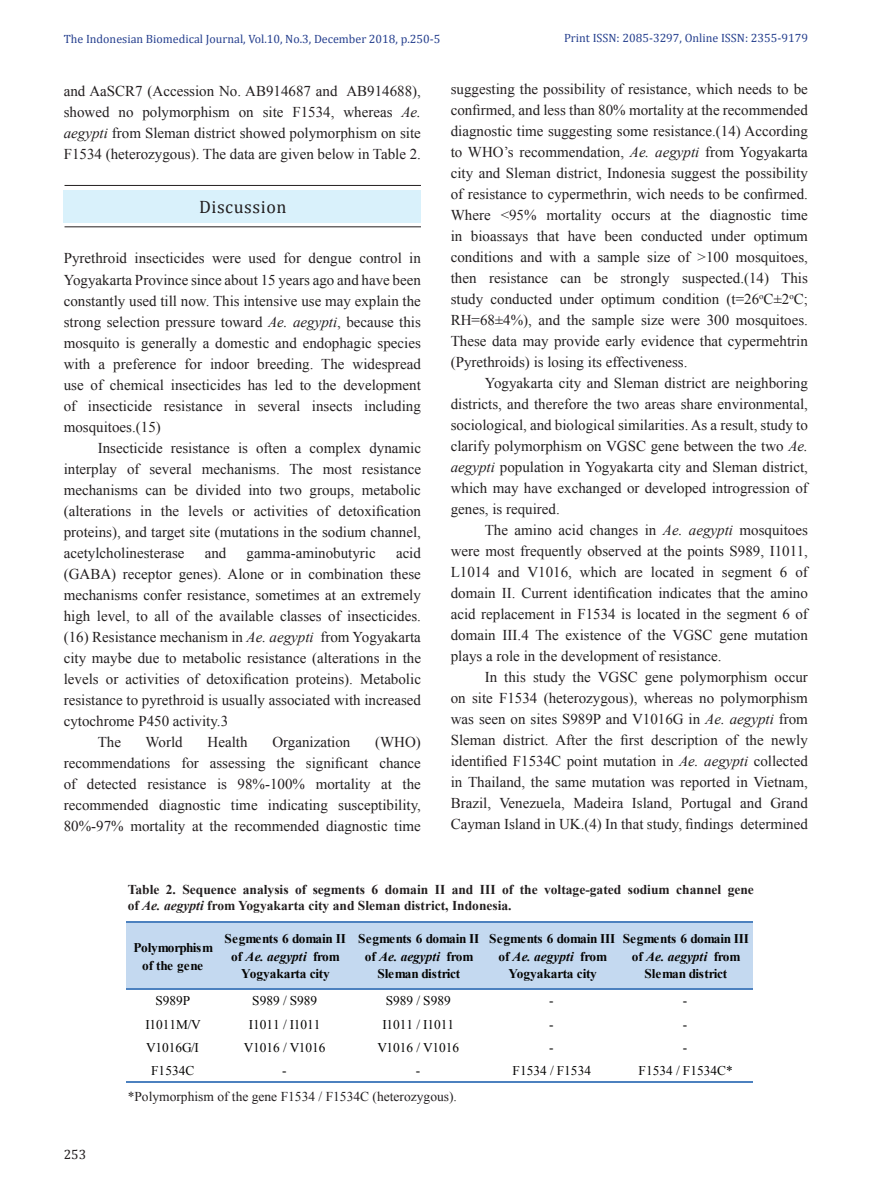
<style>
.page{position:relative;width:893px;height:1191px;background:#fff}
.page>*{position:absolute;margin:0;border:0;box-sizing:border-box;transform-origin:0 0}
.t1{font:18px "Cambria";letter-spacing:.03em;color:#231f20}
.t2{font:15px/21px "Times New Roman";color:#231f20;text-align:justify}
.t3{font:700 13.5px/16.5px "Times New Roman";color:#231f20}
.t4{font:13.5px "Times New Roman";color:#231f20}
.t5{font:13.5px "Cambria";color:#231f20}
.t6{font:700 13.35px/17.4px "Times New Roman";letter-spacing:-.015em;color:#050504;text-align:center}
.t7{font:13.35px "Times New Roman";color:#050504}
.t8{font:12px "Cambria";color:#253f8e}
.s1{font-style:italic}
</style>
<div class="page">
<hr style="left:65px;top:185px;width:356px;height:1px;background:#231f20">
<hr style="left:65px;top:226px;width:356px;height:1px;background:#231f20">
<div style="left:64px;top:190px;width:357px;height:33px;background:#d9f1fb"></div>
<div style="left:127px;top:922px;width:626px;height:67px;background:#c4d9f0"></div>
<hr style="left:127px;top:921px;width:626px;height:2px;background:#4c81bf">
<hr style="left:127px;top:988px;width:626px;height:1px;background:#4c81bf">
<hr style="left:127px;top:1081px;width:626px;height:1px;background:#4c81bf">
<p class="t8" style="left:64px;top:32px;width:378px">The Indonesian Biomedical Journal, Vol.10, No.3, December 2018, p.250-5</p>
<p class="t8" style="left:564px;top:31px;width:245px">Print ISSN: 2085-3297, Online ISSN: 2355-9179</p>
<p class="t2" style="left:64px;top:80px;width:359px">and AaSCR7 (Accession No. AB914687 and AB914688), showed no polymorphism on site F1534, whereas <span class="s1">Ae. aegypti</span> from Sleman district showed polymorphism on site F1534 (heterozygous). The data are given below in Table 2.</p>
<p class="t1" style="left:199px;top:196px;width:89px">Discussion</p>
<p class="t2" style="left:64px;top:247px;width:359px">Pyrethroid insecticides were used for dengue control in Yogyakarta Province since about 15 years ago and have been constantly used till now. This intensive use may explain the strong selection pressure toward <span class="s1">Ae. aegypti</span>, because this mosquito is generally a domestic and endophagic species with a preference for indoor breeding. The widespread use of chemical insecticides has led to the development of insecticide resistance in several insects including mosquitoes.(15)</p>
<p class="t2" style="left:64px;top:436px;width:359px;text-indent:34px">Insecticide resistance is often a complex dynamic interplay of several mechanisms. The most resistance mechanisms can be divided into two groups, metabolic (alterations in the levels or activities of detoxification proteins), and target site (mutations in the sodium channel, acetylcholinesterase</p>
<p class="t2" style="left:205px;top:541px;width:23px">and</p>
<p class="t2" style="left:247px;top:541px;width:131px">gamma-aminobutyric</p>
<p class="t2" style="left:396px;top:541px;width:26px">acid</p>
<p class="t2" style="left:64px;top:562px;width:359px">(GABA) receptor genes). Alone or in combination these</p>
<p class="t2" style="left:64px;top:583px;width:359px">mechanisms confer resistance, sometimes at an extremely</p>
<p class="t2" style="left:64px;top:604px;width:359px">high level, to all of the available classes of insecticides.</p>
<p class="t2" style="left:64px;top:625px;width:359px">(16) Resistance mechanism in <span class="s1">Ae. aegypti</span> from Yogyakarta</p>
<p class="t2" style="left:64px;top:646px;width:359px">city maybe due to metabolic resistance (alterations in the</p>
<p class="t2" style="left:64px;top:667px;width:359px">levels or activities of detoxification proteins). Metabolic</p>
<p class="t2" style="left:64px;top:688px;width:359px">resistance to pyrethroid is usually associated with increased</p>
<p class="t2" style="left:64px;top:709px;width:166px">cytochrome P450 activity.3</p>
<p class="t2" style="left:98px;top:730px;width:25px">The</p>
<p class="t2" style="left:146px;top:730px;width:39px">World</p>
<p class="t2" style="left:208px;top:730px;width:41px">Health</p>
<p class="t2" style="left:272px;top:730px;width:80px">Organization</p>
<p class="t2" style="left:64px;top:730px;width:359px;text-indent:311px">(WHO) recommendations for assessing the significant chance of detected resistance is 98%-100% mortality at the recommended diagnostic time indicating susceptibility, 80%-97% mortality at the recommended diagnostic time</p>
<p class="t2" style="left:451px;top:78px;width:359px">suggesting the possibility of resistance, which needs to be confirmed, and less than 80% mortality at the recommended diagnostic time suggesting some resistance.(14) According to WHO’s recommendation, <span class="s1">Ae. aegypti</span> from Yogyakarta city and Sleman district, Indonesia suggest the possibility of resistance to cypermethrin, wich needs to be confirmed.<br>Where &lt;95% mortality occurs at the diagnostic time in bioassays that have been conducted under optimum conditions and with a sample size of &gt;100 mosquitoes, then resistance can be strongly suspected.(14) This study conducted under optimum condition (t=26<sup>o</sup>C±2<sup>o</sup>C; RH=68±4%), and the sample size were 300 mosquitoes.<br>These data may provide early evidence that cypermehtrin (Pyrethroids) is losing its effectiveness.</p>
<p class="t2" style="left:451px;top:372px;width:359px;text-indent:34px">Yogyakarta city and Sleman district are neighboring districts, and therefore the two areas share environmental, sociological, and biological similarities. As a result, study to clarify polymorphism on VGSC gene between the two <span class="s1">Ae. aegypti</span> population in Yogyakarta city and Sleman district, which may have exchanged or developed introgression of genes, is required.</p>
<p class="t2" style="left:451px;top:519px;width:359px;text-indent:34px">The amino acid changes in <span class="s1">Ae. aegypti</span> mosquitoes were most frequently observed at the points S989, I1011, L1014 and V1016, which are located in segment 6 of domain II. Current identification indicates that the amino acid replacement in F1534 is located in the segment 6 of domain III.4 The existence of the VGSC gene mutation plays a role in the development of resistance.</p>
<p class="t2" style="left:451px;top:666px;width:359px;text-indent:34px">In this study the VGSC gene polymorphism occur on site F1534 (heterozygous), whereas no polymorphism was seen on sites S989P and V1016G in <span class="s1">Ae. aegypti</span> from Sleman district. After the first description of the newly identified F1534C point mutation in <span class="s1">Ae. aegypti</span> collected in Thailand, the same mutation was reported in Vietnam, Brazil, Venezuela, Madeira Island, Portugal and Grand Cayman Island in UK.(4) In that study, findings determined</p>
<p class="t3" style="left:128px;top:880px;width:628px">Table 2. Sequence analysis of segments 6 domain II and III of the voltage-gated sodium channel gene of <span class="s1">Ae. aegypti</span> from Yogyakarta city and Sleman district, Indonesia.</p>
<p class="t5" style="left:64px;top:1146px;width:24px">253</p>
<p class="t6" style="left:134px;top:938px;width:81px">Polymorphism of the gene</p>
<p class="t6" style="left:225px;top:929px;width:123px">Segments 6 domain II of <span class="s1">Ae. aegypti</span> from<br>Yogyakarta city</p>
<p class="t6" style="left:358px;top:929px;width:123px">Segments 6 domain II of <span class="s1">Ae. aegypti</span> from<br>Sleman district</p>
<p class="t6" style="left:489px;top:929px;width:128px">Segments 6 domain III of <span class="s1">Ae. aegypti</span> from<br>Yogyakarta city</p>
<p class="t6" style="left:623px;top:929px;width:128px">Segments 6 domain III of <span class="s1">Ae. aegypti</span> from<br>Sleman district</p>
<p class="t7" style="left:155px;top:991px;width:36px">S989P</p>
<p class="t7" style="left:252px;top:991px;width:67px">S989 / S989</p>
<p class="t7" style="left:386px;top:991px;width:67px">S989 / S989</p>
<p class="t7" style="left:549px;top:991px;width:6px">-</p>
<p class="t7" style="left:683px;top:991px;width:6px">-</p>
<p class="t7" style="left:145px;top:1014px;width:57px">I1011M/V</p>
<p class="t7" style="left:249px;top:1014px;width:73px">I1011 / I1011</p>
<p class="t7" style="left:382px;top:1014px;width:73px">I1011 / I1011</p>
<p class="t7" style="left:549px;top:1014px;width:6px">-</p>
<p class="t7" style="left:683px;top:1014px;width:6px">-</p>
<p class="t7" style="left:146px;top:1038px;width:54px">V1016G/I</p>
<p class="t7" style="left:244px;top:1038px;width:83px">V1016 / V1016</p>
<p class="t7" style="left:377px;top:1038px;width:83px">V1016 / V1016</p>
<p class="t7" style="left:549px;top:1038px;width:6px">-</p>
<p class="t7" style="left:683px;top:1038px;width:6px">-</p>
<p class="t7" style="left:151px;top:1061px;width:45px">F1534C</p>
<p class="t7" style="left:282px;top:1061px;width:6px">-</p>
<p class="t7" style="left:416px;top:1061px;width:6px">-</p>
<p class="t7" style="left:513px;top:1061px;width:80px">F1534 / F1534</p>
<p class="t7" style="left:639px;top:1061px;width:96px">F1534 / F1534C*</p>
<p class="t4" style="left:128px;top:1086px;width:331px">*Polymorphism of the gene F1534 / F1534C (heterozygous).</p>
</div>
